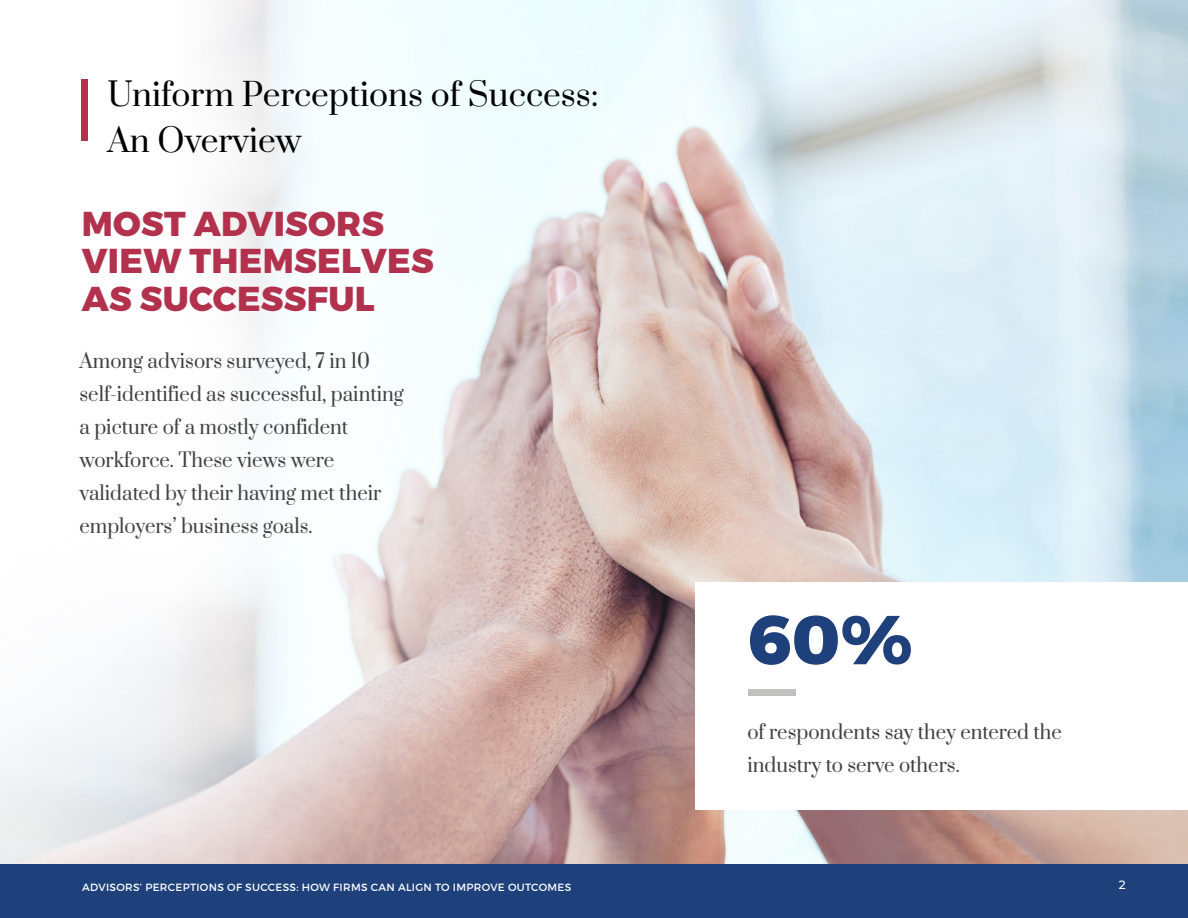
<style>
.page{position:relative;width:1188px;height:918px;background:#fff}
.page>*{position:absolute;margin:0;border:0;box-sizing:border-box;transform-origin:0 0}
.t1{font:800 69px "Montserrat";color:#1e417b}
.t2{font:800 34.5px/37.5px "Montserrat";letter-spacing:.01em;color:#b2324e}
.t3{font:31.5px/46.5px "Prata";color:#000101}
.t4{font:19.5px/33px "Prata";color:#414042;scale:.95 1}
.t5{font:500 12px "Montserrat";color:#fff}
.t6{font:10.5px "Montserrat";letter-spacing:.03em;color:#fff}
</style>
<div class="page">
<div style="left:0;top:863px;width:1188px;height:55px;background:#1e417b"></div>
<img style="left:0;top:0;width:1188px;height:864px">
<div style="left:81px;top:80px;width:6px;height:61px;background:#b2324e"></div>
<div style="left:696px;top:582px;width:492px;height:228px;background:#fff"></div>
<div style="left:748px;top:689px;width:48px;height:7px;background:#c2c1bf"></div>
<h3 class="t3" style="left:107px;top:69px;width:493px">Uniform Perceptions of Success:<br>An Overview</h3>
<h2 class="t2" style="left:82px;top:206px;width:354px">MOST ADVISORS<br>VIEW THEMSELVES<br>AS SUCCESSFUL</h2>
<p class="t4" style="left:80px;top:344px;width:343px">Among advisors surveyed, 7 in 10 self-identified as successful, painting a picture of a mostly confident workforce. These views were validated by their having met their employers’ business goals.</p>
<h1 class="t1" style="left:747px;top:597px;width:167px">60%</h1>
<p class="t4" style="left:747px;top:714px;width:333px">of respondents say they entered the industry to serve others.</p>
<p class="t6" style="left:82px;top:881px;width:491px">ADVISORS’ PERCEPTIONS OF SUCCESS: HOW FIRMS CAN ALIGN TO IMPROVE OUTCOMES</p>
<p class="t5" style="left:1119px;top:876px;width:8px">2</p>
</div>
